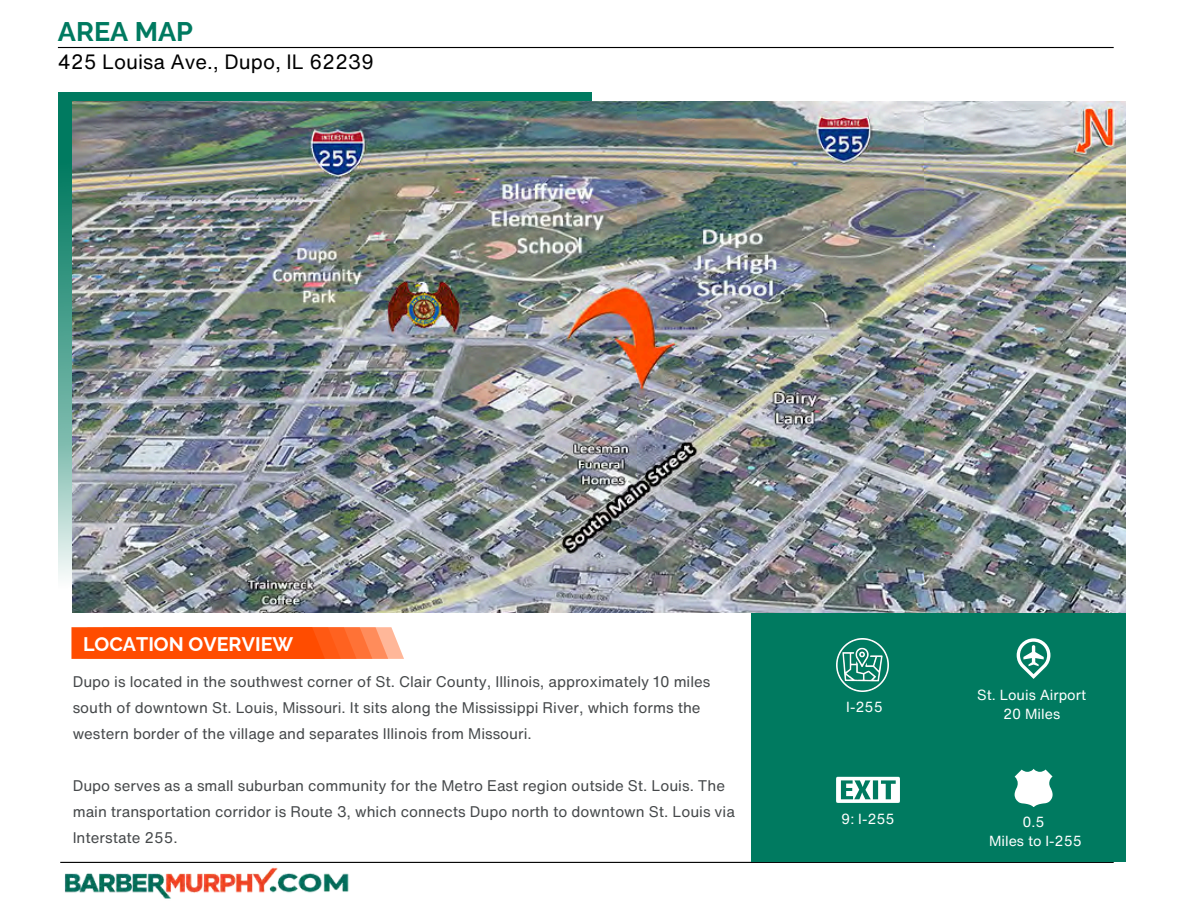
<style>
.page{position:relative;width:1188px;height:918px;background:#fff}
.page>*{position:absolute;margin:0;border:0;box-sizing:border-box;transform-origin:0 0}
.t1{font:700 27px "Raleway";color:#007a60}
.t2{font:20.25px "Helvetica Now Text";color:#000}
.t3{font:700 19.65px "Raleway";color:#fff}
.t4{font:15px/25.8px "Helvetica Now Text";color:#45484a}
.t5{font:14.25px "Helvetica Now Text";color:#fff}
</style>
<div class="page">
<hr style="left:58px;top:47px;width:1056px;height:1px;background:#000">
<hr style="left:60px;top:862px;width:1054px;height:1px;background:#000">
<img style="left:64px;top:867px;width:285px;height:32px">
<svg style="left:58px;top:92px;width:534px;height:486px;background:#36937f"></svg>
<svg style="left:72px;top:627px;width:332px;height:32px;background:#ff5b15"></svg>
<div style="left:751px;top:610px;width:374px;height:252px;background:#007a60"></div>
<svg style="left:1017px;top:638px;width:33px;height:41px"></svg>
<svg style="left:836px;top:777px;width:64px;height:26px"></svg>
<svg style="left:1015px;top:769px;width:38px;height:38px"></svg>
<img style="left:72px;top:102px;width:1053px;height:511px">
<img style="left:836px;top:638px;width:53px;height:53px">
<p class="t1" style="left:58px;top:15px;width:137px">AREA MAP</p>
<p class="t2" style="left:58px;top:47px;width:318px">425 Louisa Ave., Dupo, IL 62239</p>
<p class="t3" style="left:83px;top:632px;width:212px">LOCATION OVERVIEW</p>
<p class="t4" style="left:73px;top:669px;width:639px">Dupo is located in the southwest corner of St. Clair County, Illinois, approximately 10 miles south of downtown St. Louis, Missouri. It sits along the Mississippi River, which forms the western border of the village and separates Illinois from Missouri.</p>
<h4 class="t4" style="left:73px;top:772px;width:664px">Dupo serves as a small suburban community for the Metro East region outside St. Louis. The main transportation corridor is Route 3, which connects Dupo north to downtown St. Louis via<br>Interstate 255.</h4>
<p class="t5" style="left:846px;top:696px;width:38px">I-255</p>
<p class="t5" style="left:977px;top:684px;width:110px">St. Louis Airport</p>
<h4 class="t5" style="left:1003px;top:703px;width:59px">20 Miles</h4>
<p class="t5" style="left:841px;top:809px;width:55px">9: I-255</p>
<p class="t5" style="left:1022px;top:811px;width:24px">0.5</p>
<p class="t5" style="left:989px;top:830px;width:94px">Miles to I-255</p>
</div>
